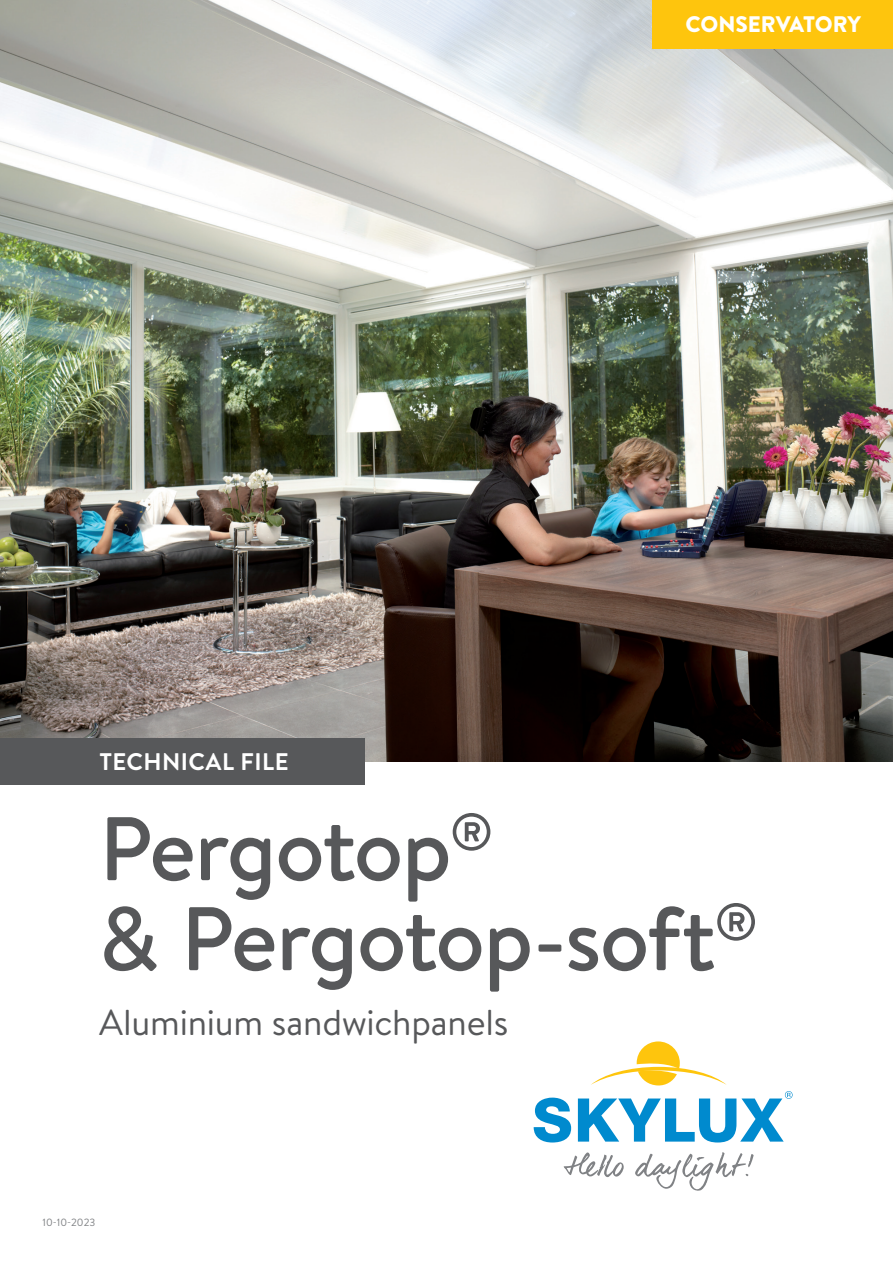
<style>
.page{position:relative;width:893px;height:1263px;background:#fff}
.page>*{position:absolute;margin:0;border:0;box-sizing:border-box;transform-origin:0 0}
.Titel_1_A{font:500 90px/90px "Brandon Text";letter-spacing:-.03em;color:#57585a}
.Titel_1_B{font:36px "Brandon Text";letter-spacing:-.005em;color:#57585a}
.t1{font:700 24px "Brandon Text";letter-spacing:.02em;color:#fff}
.t2{font:900 22.5px "Brandon Text";letter-spacing:-.01em;color:#fff}
.t3{font:10.5px "Brandon Text";color:#808285}
</style>
<div class="page">
<img style="left:0;top:0;width:893px;height:761px">
<svg style="left:534px;top:1097px;width:37px;height:45px"></svg>
<svg style="left:564px;top:1152px;width:60px;height:25px"></svg>
<svg style="left:635px;top:1152px;width:119px;height:39px"></svg>
<svg style="left:578px;top:1041px;width:215px;height:101px"></svg>
<div style="left:0;top:738px;width:365px;height:46px;background:#57585a"></div>
<div style="left:653px;top:0;width:240px;height:49px;background:#fec50d"></div>
<p class="t1" style="left:99px;top:744px;width:191px">TECHNICAL FILE</p>
<p class="t2" style="left:686px;top:8px;width:177px">CONSERVATORY</p>
<p class="Titel_1_A" style="left:99px;top:802px;width:660px">Pergotop<sup>®<br></sup>&amp; Pergotop-soft<sup>®</sup></p>
<p class="Titel_1_B" style="left:99px;top:998px;width:411px">Aluminium sandwichpanels</p>
<p class="t3" style="left:43px;top:1215px;width:54px">10-10-2023</p>
</div>
